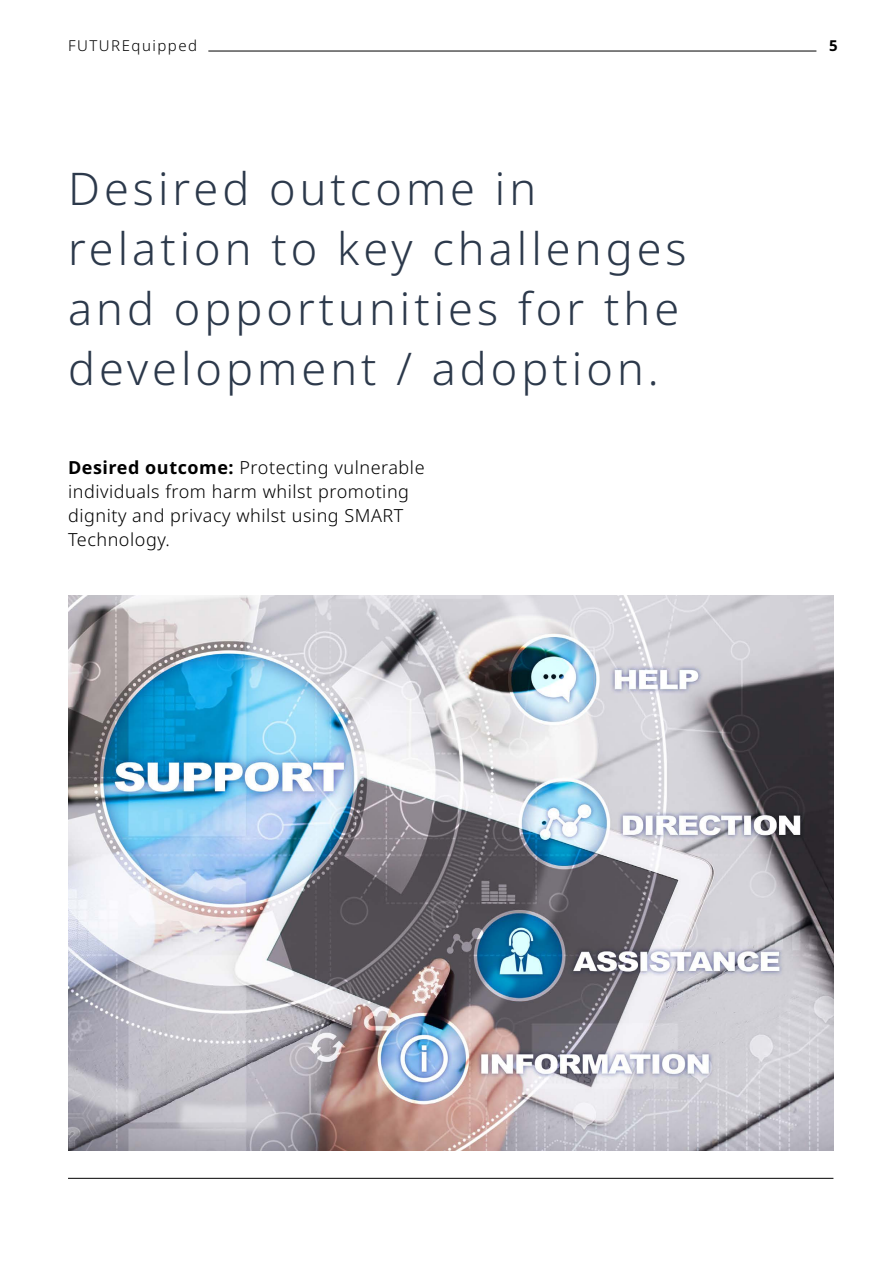
<style>
.page{position:relative;width:893px;height:1263px;background:#fff}
.page>*{position:absolute;margin:0;border:0;box-sizing:border-box;transform-origin:0 0}
.t1{font:300 45px/60px "Noto Sans";letter-spacing:.09em;color:#2c394b}
.t2{font:300 18px/24px "Noto Sans";letter-spacing:.03em;color:#000}
.t3{font:300 15px "Noto Sans";letter-spacing:.1em;color:#000}
.t4{font:700 15px "Noto Sans";color:#000}
.s1{font-weight:700}
</style>
<div class="page">
<hr style="left:208px;top:51px;width:608px;height:1px;background:#000">
<hr style="left:68px;top:1178px;width:765px;height:1px;background:#000">
<img style="left:68px;top:595px;width:765px;height:555px">
<p class="t3" style="left:68px;top:35px;width:131px">FUTUREquipped</p>
<p class="t4" style="left:829px;top:35px;width:10px">5</p>
<h1 class="t1" style="left:68px;top:160px;width:620px">Desired outcome in relation to key challenges and opportunities for the development / adoption.</h1>
<p class="t2" style="left:68px;top:456px;width:358px"><span class="s1">Desired outcome:</span> Protecting vulnerable individuals from harm whilst promoting dignity and privacy whilst using SMART Technology.</p>
</div>
